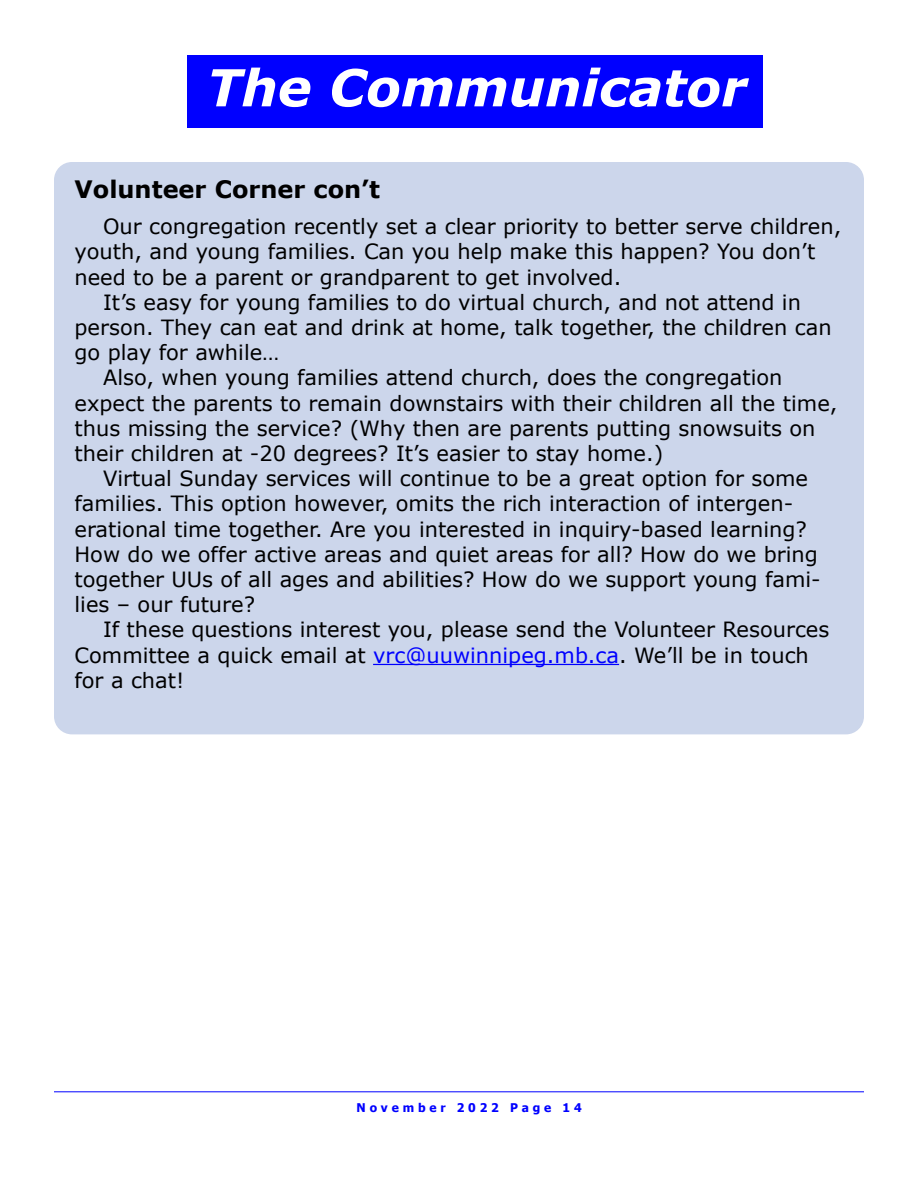
<style>
.page{position:relative;width:918px;height:1188px;background:#fff}
.page>*{position:absolute;margin:0;border:0;box-sizing:border-box;transform-origin:0 0}
.t1{font:italic 700 51px "Verdana";color:#fff}
.Heading{font:700 24px "Verdana";color:#000}
.Body_Text{font:21px/25.2px "Verdana";color:#000}
.t2{font:700 12px "Tahoma";letter-spacing:.32em;color:#00f}
.s1{color:#00f}
</style>
<div class="page">
<div style="left:188px;top:55px;width:575px;height:73px;background:#00f"></div>
<hr style="left:54px;top:1092px;width:810px;height:1px;background:#00f">
<div style="left:54px;top:162px;width:810px;height:572px;background:#ccd6eb;border-radius:18px"></div>
<hr style="left:373px;top:664px;width:246px;height:1px;background:#00f">
<h1 class="t1" style="left:207px;top:55px;width:541px">The Communicator</h1>
<h2 class="Heading" style="left:75px;top:174px;width:307px">Volunteer Corner con’t</h2>
<p class="Body_Text" style="left:75px;top:214px;width:768px;text-indent:29px">Our congregation recently set a clear priority to better serve children, youth, and young families. Can you help make this happen? You don’t need to be a parent or grandparent to get involved.</p>
<p class="Body_Text" style="left:75px;top:290px;width:759px;text-indent:29px">It’s easy for young families to do virtual church, and not attend in person. They can eat and drink at home, talk together, the children can go play for awhile…</p>
<p class="Body_Text" style="left:75px;top:365px;width:764px;text-indent:29px">Also, when young families attend church, does the congregation expect the parents to remain downstairs with their children all the time, thus missing the service? (Why then are parents putting snowsuits on their children at -20 degrees? It’s easier to stay home.)</p>
<p class="Body_Text" style="left:75px;top:466px;width:748px;text-indent:29px">Virtual Sunday services will continue to be a great option for some families. This option however, omits the rich interaction of intergen&shy;erational time together. Are you interested in inquiry-based learning?<br>How do we offer active areas and quiet areas for all? How do we bring together UUs of all ages and abilities? How do we support young fami&shy;lies – our future?</p>
<p class="Body_Text" style="left:75px;top:617px;width:756px;text-indent:29px">If these questions interest you, please send the Volunteer Resources<br>Committee a quick email at <span class="s1">vrc@uuwinnipeg.mb.ca</span>. We’ll be in touch for a chat!</p>
<p class="t2" style="left:357px;top:1099px;width:227px">November 2022 Page 14</p>
</div>
